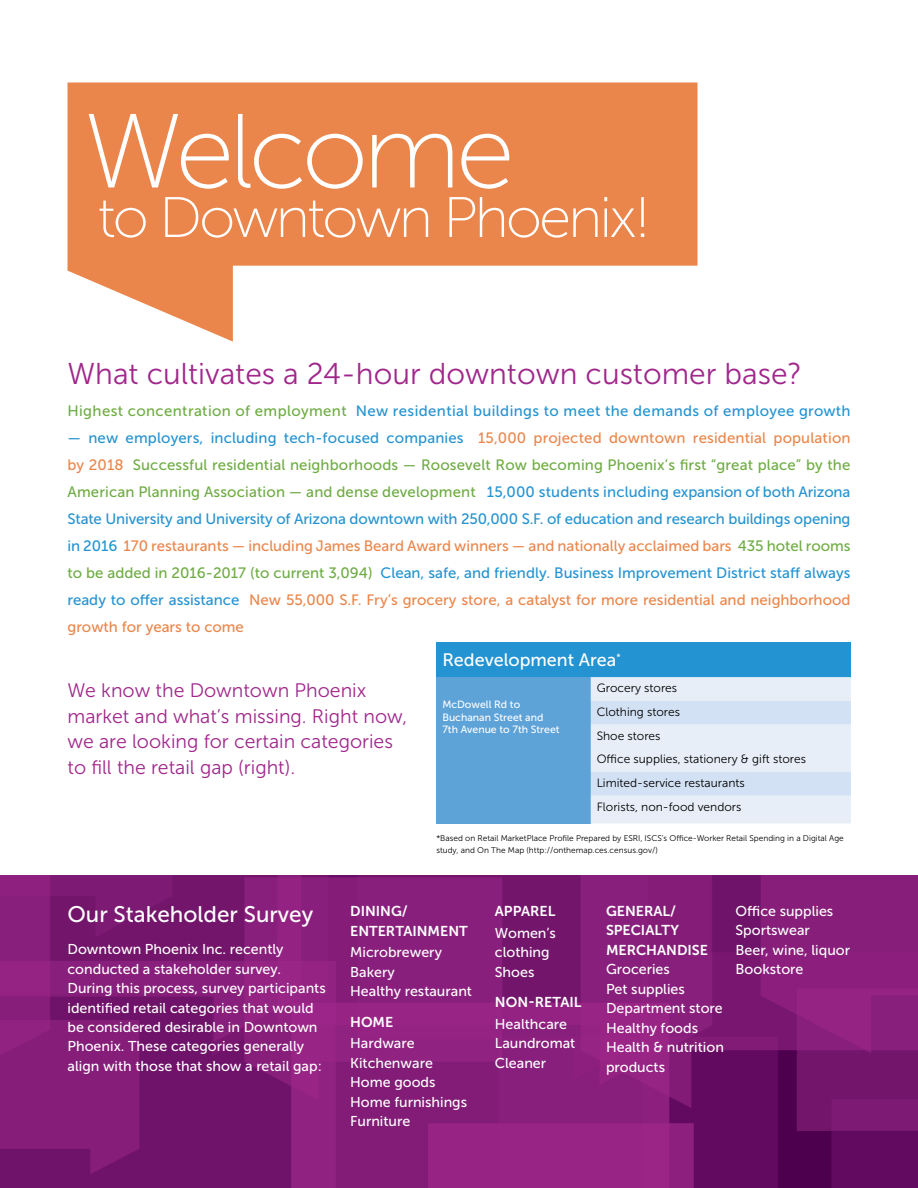
<style>
.page{position:relative;width:918px;height:1188px;background:#fff}
.page>*{position:absolute;margin:0;border:0;box-sizing:border-box;transform-origin:0 0}
.t1{font:105px "Museo Sans 100";letter-spacing:-.05em;color:#fff}
.t2{font:57px "Museo Sans 100";letter-spacing:-.05em;color:#fff}
.t3{font:30px "Museo Sans 300";color:#a0278b}
.t4{font:22.5px "Museo Sans 500";color:#fff}
.t5{font:19.5px/25.5px "Museo Sans 300";color:#a0278b}
.t6{font:18px "Museo Sans 500";color:#fff}
.t7{font:15px/27px "Museo Sans 500";letter-spacing:.025em;color:#2493d1;text-align:justify}
.t8{font:14.25px/19.5px "Museo Sans 500";color:#fff}
.t9{font:14.25px/19.5px "Museo Sans 700";color:#fff}
.t10{font:12px/23.7px "Museo Sans 300";color:#000}
.t11{font:10.5px/12.6px "Museo Sans 500";color:#fff}
.t12{font:8.4px/12px "Museo Sans 300";color:#000}
.s1{color:#6fac44}
.s2{color:#ea864b}
</style>
<div class="page">
<img style="left:0;top:875px;width:918px;height:313px">
<div style="left:436px;top:642px;width:415px;height:35px;background:#2493d1"></div>
<div style="left:436px;top:677px;width:155px;height:147px;background:#5ea3d8"></div>
<svg style="left:591px;top:677px;width:260px;height:147px;background:#e0e9f6"></svg>
<svg style="left:68px;top:83px;width:630px;height:259px;fill:#ea864b"></svg>
<h1 class="t1" style="left:84px;top:96px;width:432px">Welcome</h1>
<h2 class="t2" style="left:97px;top:187px;width:555px">to Downtown Phoenix!</h2>
<h3 class="t3" style="left:68px;top:358px;width:736px">What cultivates a 24-hour downtown customer base?</h3>
<p class="t7" style="left:68px;top:397px;width:784px"><span class="s1">Highest concentration of employment</span> New residential buildings to meet the demands of employee growth</p>
<p class="t7" style="left:68px;top:424px;width:785px">— new employers, including tech-focused companies <span class="s2">15,000 projected downtown residential population by 2018</span> <span class="s1">Successful residential neighborhoods — Roosevelt Row becoming Phoenix’s first “great place” by the American Planning Association — and dense development</span> 15,000 students including expansion of both Arizona State University and University of Arizona downtown with 250,000 S.F. of education and research buildings opening in 2016 <span class="s2">170 restaurants — including James Beard Award winners — and nationally acclaimed bars</span> <span class="s1">435 hotel rooms to be added in 2016-2017 (to current 3,094)</span> Clean, safe, and friendly. Business Improvement District staff always ready to offer assistance <span class="s2">New 55,000 S.F. Fry’s grocery store, a catalyst for more residential and neighborhood growth for years to come</span></p>
<p class="t6" style="left:442px;top:650px;width:180px">Redevelopment Area<sup>*</sup></p>
<p class="t11" style="left:442px;top:698px;width:119px">McDowell Rd to<br>Buchanan Street and<br>7th Avenue to 7th Street</p>
<h3 class="t5" style="left:68px;top:678px;width:341px">We know the Downtown Phoenix market and what’s missing. Right now, we are looking for certain categories to fill the retail gap (right).</h3>
<p class="t10" style="left:597px;top:676px;width:211px">Grocery stores<br>Clothing stores<br>Shoe stores<br>Office supplies, stationery &amp; gift stores<br>Limited-service restaurants<br>Florists, non-food vendors</p>
<p class="t12" style="left:436px;top:832px;width:409px">*Based on Retail MarketPlace Profile Prepared by ESRI, ISCS’s Office-Worker Retail Spending in a Digital Age study, and On The Map (http://onthemap.ces.census.gov/)</p>
<h3 class="t4" style="left:68px;top:902px;width:247px">Our Stakeholder Survey</h3>
<p class="t9" style="left:350px;top:901px;width:119px">DINING/<br>ENTERTAINMENT</p>
<p class="t8" style="left:350px;top:943px;width:123px">Microbrewery<br>Bakery<br>Healthy restaurant</p>
<p class="t9" style="left:350px;top:1012px;width:45px">HOME</p>
<p class="t8" style="left:350px;top:1034px;width:119px">Hardware<br>Kitchenware<br>Home goods<br>Home furnishings<br>Furniture</p>
<p class="t8" style="left:67px;top:939px;width:260px">Downtown Phoenix Inc. recently conducted a stakeholder survey.<br>During this process, survey participants identified retail categories that would be considered desirable in Downtown Phoenix. These categories generally align with those that show a retail gap:</p>
<p class="t9" style="left:495px;top:901px;width:62px">APPAREL</p>
<p class="t8" style="left:495px;top:923px;width:63px">Women’s clothing<br>Shoes</p>
<p class="t9" style="left:495px;top:992px;width:88px">NON-RETAIL</p>
<p class="t8" style="left:495px;top:1014px;width:82px">Healthcare<br>Laundromat<br>Cleaner</p>
<p class="t9" style="left:606px;top:901px;width:104px">GENERAL/<br>SPECIALTY<br>MERCHANDISE</p>
<p class="t8" style="left:606px;top:960px;width:119px">Groceries<br>Pet supplies<br>Department store<br>Healthy foods<br>Health &amp; nutrition products</p>
<p class="t8" style="left:736px;top:901px;width:116px">Office supplies<br>Sportswear<br>Beer, wine, liquor<br>Bookstore</p>
</div>
